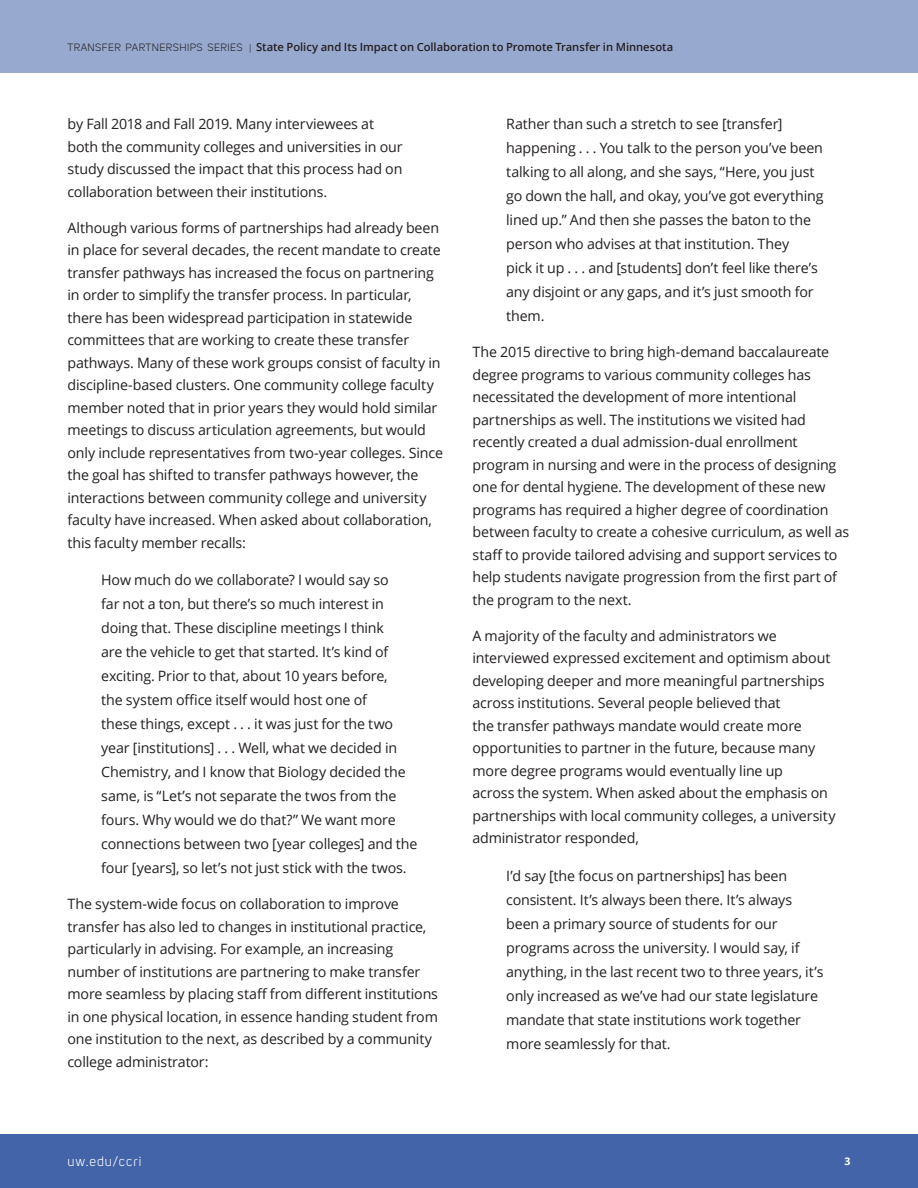
<style>
.page{position:relative;width:918px;height:1188px;background:#fff}
.page>*{position:absolute;margin:0;border:0;box-sizing:border-box;transform-origin:0 0}
.t1{font:14.25px/22.5px "Open Sans";letter-spacing:-.01em;color:#231f20}
.t2{font:13.5px "Uni Sans";letter-spacing:.08em;color:#fff}
.t3{font:600 11.25px "Open Sans";letter-spacing:-.005em;color:#231f20}
.t4{font:700 10.5px "Open Sans";color:#fff}
.s1{font-family:"Uni Sans";font-weight:400;font-size:10.5px}
.s2{font-family:"Uni Sans";font-weight:400;font-size:9px}
</style>
<div class="page">
<div style="left:0;top:1134px;width:918px;height:54px;background:#4464aa"></div>
<div style="left:0;top:0;width:918px;height:73px;background:#98a9d0"></div>
<p class="t3" style="left:68px;top:39px;width:607px"><span class="s1">TRANSFER PARTNERSHIPS SERIES</span> <span class="s2">|</span> State Policy and Its Impact on Collaboration to Promote Transfer in Minnesota</p>
<p class="t1" style="left:68px;top:113px;width:337px">by Fall 2018 and Fall 2019. Many interviewees at both the community colleges and universities in our study discussed the impact that this process had on collaboration between their institutions.</p>
<p class="t1" style="left:68px;top:216px;width:377px">Although various forms of partnerships had already been in place for several decades, the recent mandate to create transfer pathways has increased the focus on partnering in order to simplify the transfer process. In particular, there has been widespread participation in statewide committees that are working to create these transfer pathways. Many of these work groups consist of faculty in discipline-based clusters. One community college faculty member noted that in prior years they would hold similar meetings to discuss articulation agreements, but would only include representatives from two-year colleges. Since the goal has shifted to transfer pathways however, the interactions between community college and university faculty have increased. When asked about collaboration, this faculty member recalls:</p>
<p class="t1" style="left:101px;top:568px;width:318px;line-height:24px">How much do we collaborate? I would say so<br>far not a ton, but there’s so much interest in doing that. These discipline meetings I think<br>are the vehicle to get that started. It’s kind of exciting. Prior to that, about 10 years before,<br>the system office itself would host one of<br>these things, except . . . it was just for the two year [institutions] . . . Well, what we decided in Chemistry, and I know that Biology decided the same, is “Let’s not separate the twos from the fours. Why would we do that?” We want more connections between two [year colleges] and the four [years], so let’s not just stick with the twos.</p>
<p class="t1" style="left:68px;top:893px;width:372px">The system-wide focus on collaboration to improve transfer has also led to changes in institutional practice, particularly in advising. For example, an increasing number of institutions are partnering to make transfer more seamless by placing staff from different institutions in one physical location, in essence handing student from one institution to the next, as described by a community college administrator:</p>
<p class="t1" style="left:506px;top:112px;width:319px;line-height:24px">Rather than such a stretch to see [transfer] happening . . . You talk to the person you’ve been talking to all along, and she says, “Here, you just go down the hall, and okay, you’ve got everything lined up.” And then she passes the baton to the person who advises at that institution. They<br>pick it up . . . and [students] don’t feel like there’s any disjoint or any gaps, and it’s just smooth for them.</p>
<p class="t1" style="left:472px;top:341px;width:378px">The 2015 directive to bring high-demand baccalaureate degree programs to various community colleges has necessitated the development of more intentional partnerships as well. The institutions we visited had recently created a dual admission-dual enrollment program in nursing and were in the process of designing one for dental hygiene. The development of these new programs has required a higher degree of coordination between faculty to create a cohesive curriculum, as well as staff to provide tailored advising and support services to help students navigate progression from the first part of the program to the next.</p>
<p class="t1" style="left:472px;top:624px;width:365px">A majority of the faculty and administrators we interviewed expressed excitement and optimism about developing deeper and more meaningful partnerships across institutions. Several people believed that<br>the transfer pathways mandate would create more opportunities to partner in the future, because many more degree programs would eventually line up<br>across the system. When asked about the emphasis on partnerships with local community colleges, a university administrator responded,</p>
<p class="t1" style="left:506px;top:863px;width:319px;line-height:24px">I’d say [the focus on partnerships] has been consistent. It’s always been there. It’s always been a primary source of students for our programs across the university. I would say, if anything, in the last recent two to three years, it’s only increased as we’ve had our state legislature mandate that state institutions work together more seamlessly for that.</p>
<p class="t2" style="left:68px;top:1153px;width:75px">uw.edu/ccri</p>
<p class="t4" style="left:845px;top:1154px;width:7px">3</p>
</div>
